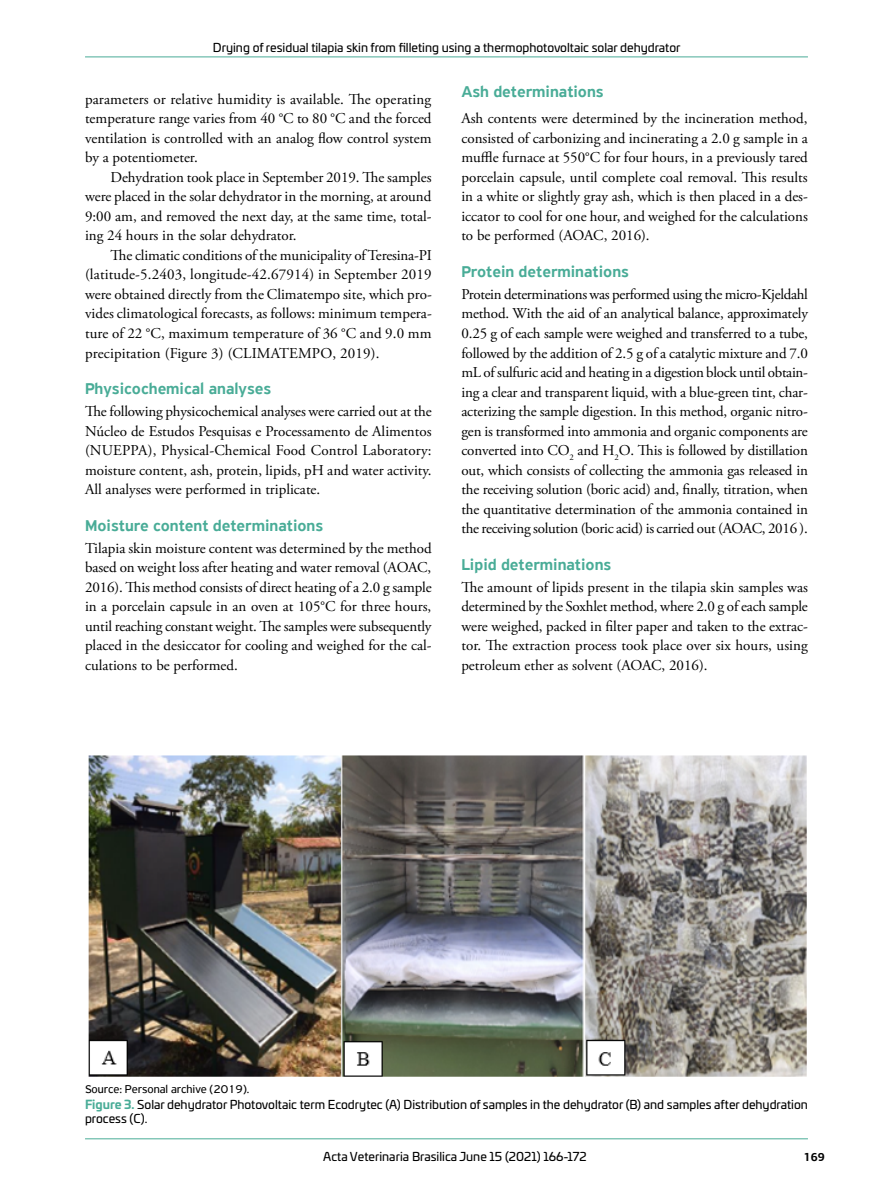
<style>
.page{position:relative;width:893px;height:1191px;background:#fff}
.page>*{position:absolute;margin:0;border:0;box-sizing:border-box;transform-origin:0 0}
.t1{font:500 16.5px "PF Highway Sans Pro";color:#49ac97}
.t2{font:15px/19.5px "Adobe Garamond Pro";color:#000;text-align:justify}
.t3{font:12px/14.4px "Univia Pro";color:#000}
.t4{font:12px "PF Highway Sans Pro";color:#000}
.t5{font:700 12px "PF Agora Sans Pro";color:#000}
.s1{font-weight:700;color:#49ac97}
</style>
<div class="page">
<hr style="left:85px;top:1138px;width:723px;height:1px;background:#49ac97">
<hr style="left:85px;top:57px;width:723px;height:1px;background:#49ac97">
<img style="left:88px;top:755px;width:719px;height:322px">
<p class="t3" style="left:213px;top:39px;width:469px">Drying of residual tilapia skin from filleting using a thermophotovoltaic solar dehydrator</p>
<p class="t2" style="left:85px;top:90px;width:348px">parameters or relative humidity is available. The operating temperature range varies from 40 °C to 80 °C and the forced ventilation is controlled with an analog flow control system by a potentiometer.</p>
<p class="t2" style="left:85px;top:168px;width:348px;text-indent:26px">Dehydration took place in September 2019. The samples were placed in the solar dehydrator in the morning, at around 9:00 am, and removed the next day, at the same time, total&shy;ing 24 hours in the solar dehydrator.</p>
<p class="t2" style="left:85px;top:246px;width:348px;text-indent:26px">The climatic conditions of the municipality of Teresina-PI (latitude-5.2403, longitude-42.67914) in September 2019 were obtained directly from the Climatempo site, which pro&shy;vides climatological forecasts, as follows: minimum tempera&shy;ture of 22 °C, maximum temperature of 36 °C and 9.0 mm precipitation (Figure 3) (CLIMATEMPO, 2019).</p>
<p class="t1" style="left:85px;top:379px;width:188px">Physicochemical analyses</p>
<p class="t2" style="left:85px;top:402px;width:348px">The following physicochemical analyses were carried out at the Núcleo de Estudos Pesquisas e Processamento de Alimentos (NUEPPA), Physical-Chemical Food Control Laboratory: moisture content, ash, protein, lipids, pH and water activity.<br>All analyses were performed in triplicate.</p>
<p class="t1" style="left:85px;top:516px;width:240px">Moisture content determinations</p>
<p class="t2" style="left:85px;top:538px;width:348px">Tilapia skin moisture content was determined by the method based on weight loss after heating and water removal (AOAC, 2016). This method consists of direct heating of a 2.0 g sample in a porcelain capsule in an oven at 105°C for three hours, until reaching constant weight. The samples were subsequently placed in the desiccator for cooling and weighed for the cal&shy;culations to be performed.</p>
<p class="t1" style="left:461px;top:82px;width:144px">Ash determinations</p>
<p class="t2" style="left:461px;top:109px;width:348px">Ash contents were determined by the incineration method, consisted of carbonizing and incinerating a 2.0 g sample in a muffle furnace at 550°C for four hours, in a previously tared porcelain capsule, until complete coal removal. This results in a white or slightly gray ash, which is then placed in a des&shy;iccator to cool for one hour, and weighed for the calculations to be performed (AOAC, 2016).</p>
<p class="t1" style="left:461px;top:262px;width:169px">Protein determinations</p>
<p class="t2" style="left:461px;top:285px;width:348px">Protein determinations was performed using the micro-Kjeldahl method. With the aid of an analytical balance, approximately 0.25 g of each sample were weighed and transferred to a tube, followed by the addition of 2.5 g of a catalytic mixture and 7.0 mL of sulfuric acid and heating in a digestion block until obtain&shy;ing a clear and transparent liquid, with a blue-green tint, char&shy;acterizing the sample digestion. In this method, organic nitro&shy;gen is transformed into ammonia and organic components are converted into CO<sub>2</sub> and H<sub>2</sub>O. This is followed by distillation out, which consists of collecting the ammonia gas released in the receiving solution (boric acid) and, finally, titration, when the quantitative determination of the ammonia contained in the receiving solution (boric acid) is carried out (AOAC, 2016 ).</p>
<p class="t1" style="left:461px;top:555px;width:152px">Lipid determinations</p>
<p class="t2" style="left:461px;top:577px;width:348px">The amount of lipids present in the tilapia skin samples was determined by the Soxhlet method, where 2.0 g of each sample were weighed, packed in filter paper and taken to the extrac&shy;tor. The extraction process took place over six hours, using petroleum ether as solvent (AOAC, 2016).</p>
<p class="t4" style="left:85px;top:1081px;width:166px">Source: Personal archive (2019).</p>
<p class="t3" style="left:85px;top:1096px;width:724px"><span class="s1">Figure 3.</span> Solar dehydrator Photovoltaic term Ecodrytec (A) Distribution of samples in the dehydrator (B) and samples after dehydration process (C).</p>
<p class="t3" style="left:323px;top:1148px;width:265px">Acta Veterinaria Brasilica June 15 (2021) 166-172</p>
<p class="t5" style="left:804px;top:1148px;width:23px">169</p>
</div>
